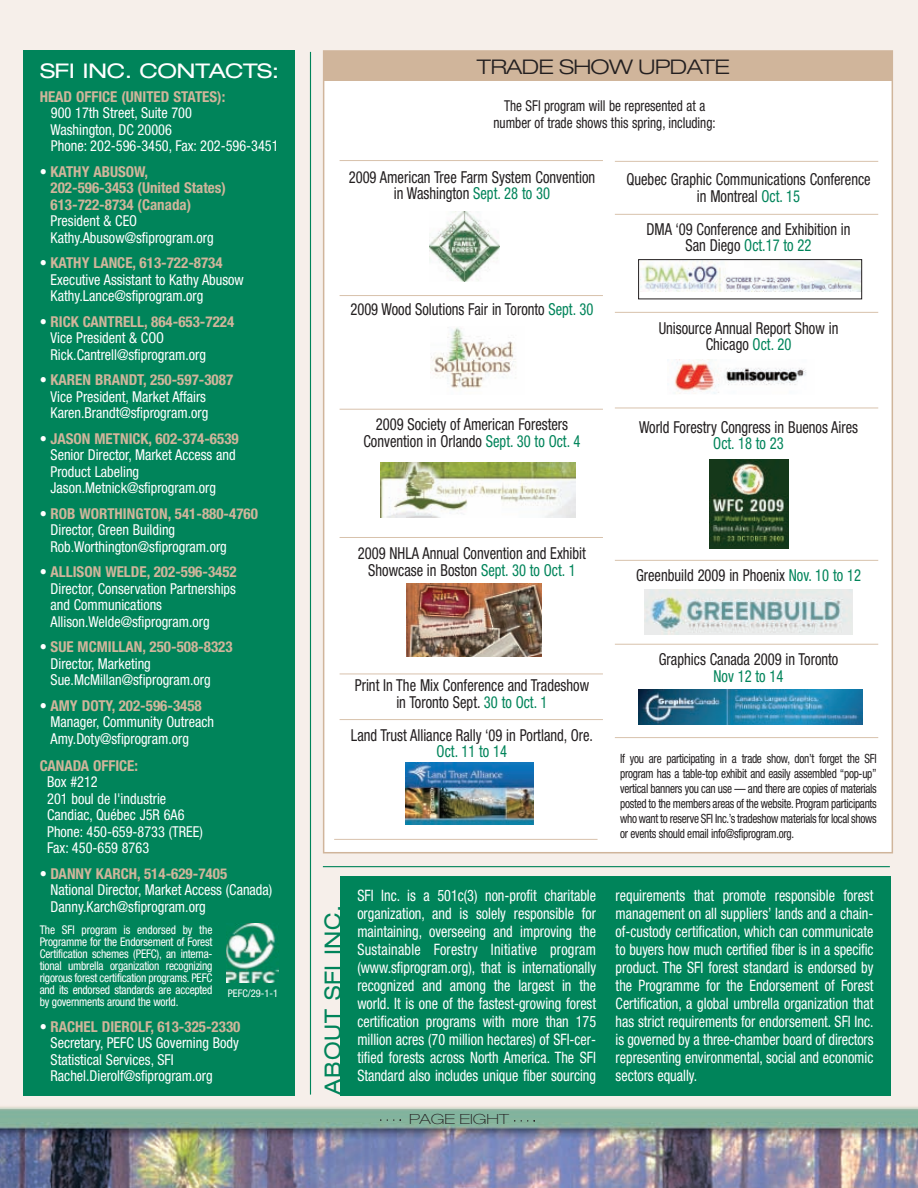
<style>
.page{position:relative;width:918px;height:1188px;background:#fff}
.page>*{position:absolute;margin:0;border:0;box-sizing:border-box;transform-origin:0 0}
.t1{font:expanded 22.5px "Helvetica Neue";letter-spacing:.035em;color:#00845a;scale:.95 1}
.t2{font:expanded 20.25px "Helvetica Neue";letter-spacing:-.02em;color:#fff;scale:1.11 1}
.t3{font:300 expanded 20.25px "Helvetica Neue";letter-spacing:-.035em;color:#231f20;scale:1.11 1}
.t4{font:condensed 16.5px/16.5px "Helvetica Neue";color:#231f20;text-align:center;scale:.88 1}
.t5{font:condensed 16.5px "Helvetica Neue";color:#00845a;scale:.88 1}
.t6{font:condensed 15.75px/18px "Helvetica Neue";color:#fff;text-align:justify;scale:.9 1}
.t7{font:condensed 15px/16.5px "Helvetica Neue";color:#fff;scale:.95 1}
.t8{font:700 condensed 15px/16.5px "Helvetica Neue";color:#d0b59b}
.t9{font:condensed 15px/16.8px "Helvetica Neue";color:#231f20;text-align:center;scale:.88 1}
.t10{font:100 expanded 14.1px "Helvetica Neue";color:#231f20;scale:1.18 1}
.t11{font:condensed 12.75px/15px "Helvetica Neue";letter-spacing:-.025em;color:#231f20;text-align:justify;scale:.88 1}
.t12{font:condensed 12px/12px "Helvetica Neue";letter-spacing:-.02em;color:#fff;text-align:justify;scale:.95 1}
.t13{font:condensed 10.5px "Helvetica Neue";color:#fff}
.s1{font-weight:400;color:#fff}
.s2{font-weight:700;color:#d0b59b}
.s3{color:#00845a}
</style>
<div class="page">
<img style="left:0;top:0;width:918px;height:1188px">
<hr style="left:310px;top:52px;width:1px;height:1043px;background:#00845a">
<svg style="left:380px;top:1119px;width:21px;height:2px"></svg>
<svg style="left:514px;top:1120px;width:21px;height:2px"></svg>
<div style="left:341px;top:877px;width:550px;height:219px;background:#00845a"></div>
<div style="left:23px;top:50px;width:272px;height:1046px;background:#00845a"></div>
<img style="left:227px;top:923px;width:52px;height:59px">
<hr style="left:323px;top:866px;width:567px;height:1px;background:#00845a">
<div style="left:324px;top:51px;width:568px;height:802px;background:#fff"></div>
<hr style="left:340px;top:160px;width:263px;height:1px;background:#d8c2ac">
<img style="left:429px;top:211px;width:70px;height:70px">
<img style="left:430px;top:327px;width:86px;height:62px">
<img style="left:380px;top:462px;width:195px;height:56px">
<img style="left:406px;top:763px;width:128px;height:62px">
<img style="left:674px;top:359px;width:132px;height:35px">
<img style="left:709px;top:459px;width:79px;height:90px">
<img style="left:644px;top:589px;width:208px;height:45px">
<img style="left:639px;top:689px;width:224px;height:35px">
<img style="left:641px;top:261px;width:219px;height:31px">
<div style="left:638px;top:259px;width:224px;height:40px;border:1px solid #231f20"></div>
<img style="left:406px;top:584px;width:135px;height:73px">
<hr style="left:340px;top:295px;width:263px;height:1px;background:#d8c2ac">
<hr style="left:340px;top:409px;width:263px;height:1px;background:#d8c2ac">
<hr style="left:340px;top:537px;width:263px;height:1px;background:#d8c2ac">
<hr style="left:340px;top:674px;width:263px;height:1px;background:#d8c2ac">
<hr style="left:340px;top:719px;width:263px;height:1px;background:#d8c2ac">
<hr style="left:615px;top:214px;width:263px;height:1px;background:#d8c2ac">
<hr style="left:615px;top:560px;width:263px;height:1px;background:#d8c2ac">
<hr style="left:615px;top:644px;width:263px;height:1px;background:#d8c2ac">
<hr style="left:615px;top:737px;width:263px;height:1px;background:#d8c2ac">
<hr style="left:615px;top:312px;width:263px;height:1px;background:#d8c2ac">
<hr style="left:615px;top:408px;width:263px;height:1px;background:#d8c2ac">
<hr style="left:615px;top:161px;width:263px;height:1px;background:#d8c2ac">
<div style="left:324px;top:51px;width:569px;height:30px;background:#d0b59b"></div>
<hr style="left:334px;top:839px;width:264px;height:1px;background:#d8c2ac">
<h2 class="t2" style="left:40px;top:63px;width:217px">SFI INC. CONTACTS:</h2>
<p class="t8" style="left:40px;top:89px;width:187px">HEAD OFFICE (UNITED STATES):</p>
<p class="t7" style="left:50px;top:106px;width:242px">900 17th Street, Suite 700<br>Washington, DC 20006<br>Phone: 202-596-3450, Fax: 202-596-3451</p>
<p class="t8" style="left:51px;top:164px;width:177px;text-indent:-11px"><span class="s1">•</span> KATHY ABUSOW,<br>202-596-3453 (United States)<br>613-722-8734 (Canada)</p>
<p class="t7" style="left:51px;top:214px;width:173px">President &amp; CEO<br>Kathy.Abusow@sfiprogram.org</p>
<p class="t7" style="left:51px;top:256px;width:205px;text-indent:-11px">• <span class="s2">KATHY LANCE, 613-722-8734<br></span>Executive Assistant to Kathy Abusow<br>Kathy.Lance@sfiprogram.org</p>
<p class="t7" style="left:51px;top:314px;width:195px;text-indent:-11px">• <span class="s2">RICK CANTRELL, 864-653-7224<br></span>Vice President &amp; COO<br>Rick.Cantrell@sfiprogram.org</p>
<p class="t7" style="left:51px;top:373px;width:194px;text-indent:-11px">• <span class="s2">KAREN BRANDT, 250-597-3087<br></span>Vice President, Market Affairs<br>Karen.Brandt@sfiprogram.org</p>
<p class="t7" style="left:51px;top:431px;width:200px;text-indent:-11px">• <span class="s2">JASON METNICK, 602-374-6539<br></span>Senior Director, Market Access and<br>Product Labeling<br>Jason.Metnick@sfiprogram.org</p>
<p class="t7" style="left:51px;top:506px;width:220px;text-indent:-11px">• <span class="s2">ROB WORTHINGTON, 541-880-4760<br></span>Director, Green Building<br>Rob.Worthington@sfiprogram.org</p>
<p class="t7" style="left:51px;top:565px;width:198px;text-indent:-11px">• <span class="s2">ALLISON WELDE, 202-596-3452<br></span>Director, Conservation Partnerships and Communications<br>Allison.Welde@sfiprogram.org</p>
<p class="t7" style="left:51px;top:640px;width:193px;text-indent:-11px">• <span class="s2">SUE MCMILLAN, 250-508-8323<br></span>Director, Marketing<br>Sue.McMillan@sfiprogram.org</p>
<p class="t7" style="left:51px;top:698px;width:174px;text-indent:-11px">• <span class="s2">AMY DOTY, 202-596-3458<br></span>Manager, Community Outreach<br>Amy.Doty@sfiprogram.org</p>
<p class="t8" style="left:40px;top:758px;width:100px">CANADA OFFICE:</p>
<p class="t7" style="left:47px;top:775px;width:165px">Box #212<br>201 boul de l'industrie<br>Candiac, Québec J5R 6A6<br>Phone: 450-659-8733 (TREE)<br>Fax: 450-659 8763</p>
<p class="t7" style="left:51px;top:866px;width:235px;text-indent:-11px">• <span class="s2">DANNY KARCH, 514-629-7405<br></span>National Director, Market Access (Canada)<br>Danny.Karch@sfiprogram.org</p>
<p class="t12" style="left:40px;top:925px;width:183px">The SFI program is endorsed by the Programme for the Endorsement of Forest Certification schemes (PEFC), an interna&shy;tional umbrella organization recognizing rigorous forest certification programs. PEFC and its endorsed standards are accepted by governments around the world.</p>
<p class="t7" style="left:51px;top:1019px;width:201px;text-indent:-11px">• <span class="s2">RACHEL DIEROLF, 613-325-2330<br></span>Secretary, PEFC US Governing Body<br>Statistical Services, SFI<br>Rachel.Dierolf@sfiprogram.org</p>
<p class="t13" style="left:228px;top:989px;width:52px">PEFC/29-1-1</p>
<h2 class="t3" style="left:477px;top:60px;width:229px">TRADE SHOW UPDATE</h2>
<p class="t9" style="left:494px;top:98px;width:254px">The SFI program will be represented at a number of trade shows this spring, including:</p>
<p class="t4" style="left:349px;top:170px;width:282px">2009 American Tree Farm System Convention in Washington <span class="s3">Sept. 28 to 30</span></p>
<p class="t4" style="left:350px;top:302px;width:278px">2009 Wood Solutions Fair in Toronto <span class="s3">Sept. 30</span></p>
<p class="t4" style="left:363px;top:417px;width:248px">2009 Society of American Foresters<br>Convention in Orlando <span class="s3">Sept. 30 to Oct. 4</span></p>
<p class="t4" style="left:626px;top:172px;width:279px">Quebec Graphic Communications Conference in Montreal <span class="s3">Oct. 15</span></p>
<p class="t4" style="left:647px;top:222px;width:233px">DMA ‘09 Conference and Exhibition in<br>San Diego <span class="s3">Oct.17 to 22</span></p>
<p class="t4" style="left:659px;top:321px;width:206px">Unisource Annual Report Show in<br>Chicago <span class="s3">Oct. 20</span></p>
<p class="t4" style="left:639px;top:420px;width:250px">World Forestry Congress in Buenos Aires</p>
<p class="t5" style="left:713px;top:437px;width:82px">Oct. 18 to 23</p>
<p class="t4" style="left:358px;top:546px;width:261px">2009 NHLA Annual Convention and Exhibit<br>Showcase in Boston <span class="s3">Sept. 30 to Oct. 1</span></p>
<p class="t4" style="left:636px;top:568px;width:257px">Greenbuild 2009 in Phoenix <span class="s3">Nov. 10 to 12</span></p>
<p class="t4" style="left:355px;top:678px;width:268px">Print In The Mix Conference and Tradeshow in Toronto Sept. <span class="s3">30 to Oct. 1</span></p>
<p class="t4" style="left:351px;top:728px;width:277px">Land Trust Alliance Rally ‘09 in Portland, Ore.</p>
<p class="t5" style="left:437px;top:745px;width:82px">Oct. 11 to 14</p>
<p class="t4" style="left:659px;top:652px;width:206px">Graphics Canada 2009 in Toronto</p>
<p class="t5" style="left:714px;top:670px;width:81px">Nov 12 to 14</p>
<p class="t11" style="left:620px;top:752px;width:293px">If you are participating in a trade show, don’t forget the SFI program has a table-top exhibit and easily assembled “pop-up” vertical banners you can use — and there are copies of materials posted to the members areas of the website. Program participants who want to reserve SFI Inc.’s tradeshow materials for local shows or events should email info@sfiprogram.org.</p>
<h1 class="t1" style="left:325px;top:1095px;width:202px;rotate:-90deg">ABOUT SFI INC.</h1>
<p class="t6" style="left:357px;top:888px;width:267px">SFI Inc. is a 501c(3) non-profit charitable organization, and is solely responsible for maintaining, overseeing and improving the Sustainable Forestry Initiative program (www.sfiprogram.org), that is internationally recognized and among the largest in the world. It is one of the fastest-growing forest certification programs with more than 175 million acres (70 million hectares) of SFI-cer&shy;tified forests across North America. The SFI Standard also includes unique fiber sourcing</p>
<p class="t10" style="left:409px;top:1114px;width:86px">PAGE EIGHT</p>
<p class="t6" style="left:616px;top:887px;width:288px">requirements that promote responsible forest management on all suppliers’ lands and a chain&shy;of-custody certification, which can communicate to buyers how much certified fiber is in a specific product. The SFI forest standard is endorsed by the Programme for the Endorsement of Forest Certification, a global umbrella organization that has strict requirements for endorsement. SFI Inc. is governed by a three-chamber board of directors representing environmental, social and economic sectors equally.</p>
</div>
